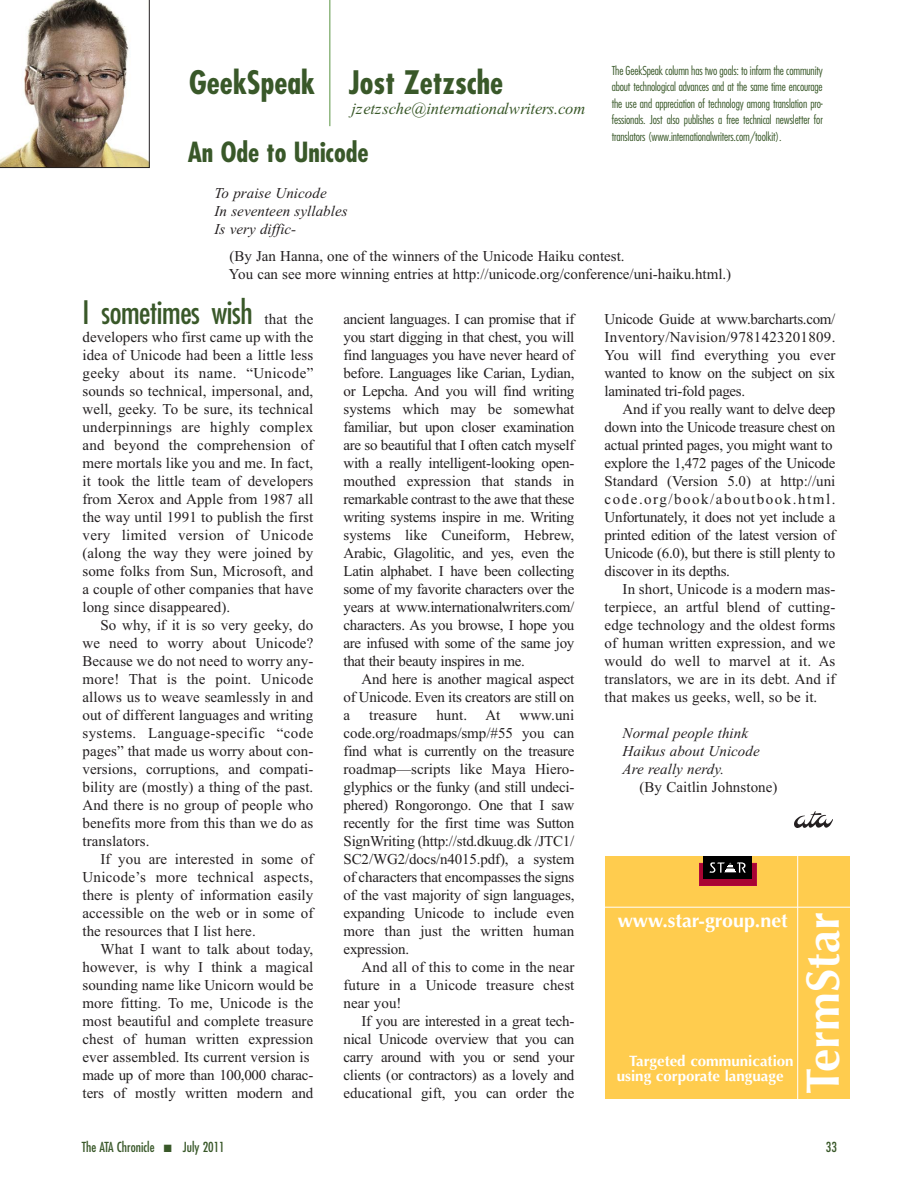
<style>
.page{position:relative;width:918px;height:1188px;background:#fff}
.page>*{position:absolute;margin:0;border:0;box-sizing:border-box;transform-origin:0 0}
.t1{font:700 46.95px "Optima";color:#fff}
.t2{font:700 condensed 31.5px "Futura";color:#395829}
.t3{font:condensed 31.5px "Futura";letter-spacing:-.01em;color:#395829}
.t4{font:700 condensed 27px "Futura";color:#395829}
.t5{font:700 19.5px "Optima";color:#fff}
.t6{font:italic 16.5px "Times New Roman";letter-spacing:-.005em;color:#395829}
.t7{font:15px/18px "Times New Roman";color:#231f20;text-align:justify}
.t8{font:15px/18px "Times New Roman";letter-spacing:-.02em;color:#231f20}
.t9{font:italic 15px/18px "Times New Roman";letter-spacing:.005em;color:#231f20}
.t10{font:700 15px/15.8px "Optima";color:#fff}
.t11{font:condensed 13.5px "Futura";color:#395829}
.t12{font:300 condensed 12px/16.5px "Futura Std";letter-spacing:-.015em;color:#395829;text-align:justify}
.s1{font-family:"Times New Roman";font-stretch:normal;font-size:15px;color:#231f20}
</style>
<div class="page">
<hr style="left:329px;top:0;width:1px;height:126px;background:#599441">
<img style="left:795px;top:812px;width:37px;height:15px">
<svg style="left:0;top:0;width:150px;height:168px"></svg>
<div style="left:605px;top:856px;width:244px;height:243px;background:#ffcc4e"></div>
<div style="left:704px;top:856px;width:48px;height:23px;background:#000"></div>
<svg style="left:699px;top:862px;width:57px;height:23px"></svg>
<hr style="left:605px;top:907px;width:244px;height:1px;background:#fff">
<hr style="left:797px;top:856px;width:1px;height:243px;background:#fff">
<p class="t12" style="left:612px;top:63px;width:213px">The GeekSpeak column has two goals: to inform the community about technological advances and at the same time encourage the use and appreciation of technology among translation pro&shy;fessionals. Jost also publishes a free technical newsletter for translators (www.internationalwriters.com/toolkit).</p>
<h2 class="t2" style="left:189px;top:69px;width:315px">GeekSpeak Jost Zetzsche</h2>
<p class="t6" style="left:352px;top:102px;width:235px">jzetzsche@internationalwriters.com</p>
<h3 class="t4" style="left:188px;top:141px;width:183px">An Ode to Unicode</h3>
<p class="t9" style="left:215px;top:185px;width:135px">To praise Unicode<br>In seventeen syllables<br>Is very diffic-</p>
<p class="t7" style="left:229px;top:248px;width:504px">(By Jan Hanna, one of the winners of the Unicode Haiku contest.<br>You can see more winning entries at http://unicode.org/conference/uni-haiku.html.)</p>
<h2 class="t3" style="left:82px;top:298px;width:232px">I sometimes wish <span class="s1">that the</span></h2>
<p class="t7" style="left:83px;top:329px;width:232px">developers who first came up with the idea of Unicode had been a little less geeky about its name. “Unicode” sounds so technical, impersonal, and, well, geeky. To be sure, its technical underpinnings are highly complex and beyond the comprehension of mere mortals like you and me. In fact, it took the little team of developers from Xerox and Apple from 1987 all the way until 1991 to publish the first very limited version of Unicode (along the way they were joined by some folks from Sun, Microsoft, and a couple of other companies that have long since disappeared).</p>
<p class="t7" style="left:83px;top:617px;width:232px;text-indent:18px">So why, if it is so very geeky, do we need to worry about Unicode?<br>Because we do not need to worry any&shy;more! That is the point. Unicode allows us to weave seamlessly in and out of different languages and writing systems. Language-specific “code pages” that made us worry about con&shy;versions, corruptions, and compati&shy;bility are (mostly) a thing of the past.<br>And there is no group of people who benefits more from this than we do as translators.</p>
<p class="t7" style="left:83px;top:851px;width:232px;text-indent:18px">If you are interested in some of Unicode’s more technical aspects, there is plenty of information easily accessible on the web or in some of the resources that I list here.</p>
<p class="t7" style="left:83px;top:941px;width:232px;text-align:left;text-indent:18px">What I want to talk about today, however, is why I think a magical sounding name like Unicorn would be more fitting. To me, Unicode is the most beautiful and complete treasure chest of human written expression ever assembled. Its current version is made up of more than 100,000 charac&shy;ters of mostly written modern and</p>
<p class="t7" style="left:344px;top:311px;width:232px">ancient languages. I can promise that if you start digging in that chest, you will find languages you have never heard of before. Languages like Carian, Lydian, or Lepcha. And you will find writing systems which may be somewhat familiar, but upon closer examination are so beautiful that I often catch myself with a really intelligent-looking open&shy;mouthed expression that stands in remarkable contrast to the awe that these writing systems inspire in me. Writing systems like Cuneiform, Hebrew, Arabic, Glagolitic, and yes, even the Latin alphabet. I have been collecting some of my favorite characters over the years at www.internationalwriters.com/ characters. As you browse, I hope you are infused with some of the same joy that their beauty inspires in me.</p>
<p class="t7" style="left:344px;top:671px;width:232px;text-indent:18px">And here is another magical aspect of Unicode. Even its creators are still on a</p>
<p class="t7" style="left:344px;top:707px;width:232px;text-indent:176px">www.uni code.org/roadmaps/smp/#55 you can find what is currently on the treasure roadmap—scripts like Maya Hiero&shy;glyphics or the funky (and still undeci&shy;phered) Rongorongo. One that I saw recently for the first time was Sutton SignWriting (http://std.dkuug.dk /JTC1/ SC2/WG2/docs/n4015.pdf), a system of characters that encompasses the signs of the vast majority of sign languages, expanding Unicode to include even more than just the written human expression.</p>
<p class="t7" style="left:344px;top:959px;width:232px;text-indent:18px">And all of this to come in the near future in a Unicode treasure chest near you!</p>
<p class="t7" style="left:344px;top:1013px;width:232px;text-indent:18px">If you are interested in a great tech&shy;nical Unicode overview that you can carry around with you or send your clients (or contractors) as a lovely and educational gift, you can order the</p>
<p class="t7" style="left:369px;top:707px;width:49px">treasure</p>
<p class="t7" style="left:436px;top:707px;width:66px">hunt. At</p>
<p class="t7" style="left:605px;top:311px;width:232px">Unicode Guide at www.barcharts.com/ Inventory/Navision/9781423201809.<br>You will find everything you ever wanted to know on the subject on six laminated tri-fold pages.</p>
<p class="t8" style="left:605px;top:401px;width:232px;text-indent:18px">And if you really want to delve deep down into the Unicode treasure chest on actual printed pages, you might want to explore the 1,472 pages of the Unicode Standard (Version 5.0) at http://uni code.org/book/aboutbook.html.<br>Unfortunately, it does not yet include a printed edition of the latest version of Unicode (6.0), but there is still plenty to discover in its depths.</p>
<p class="t7" style="left:605px;top:581px;width:232px;text-indent:18px">In short, Unicode is a modern mas&shy;terpiece, an artful blend of cutting&shy;edge technology and the oldest forms of human written expression, and we would do well to marvel at it. As translators, we are in its debt. And if that makes us geeks, well, so be it.</p>
<p class="t9" style="left:623px;top:725px;width:139px">Normal people think<br>Haikus about Unicode<br>Are really nerdy.</p>
<p class="t7" style="left:639px;top:779px;width:140px">(By Caitlin Johnstone)</p>
<h3 class="t5" style="left:618px;top:912px;width:172px">www.star-group.net</h3>
<p class="t10" style="left:617px;top:1054px;width:178px;text-indent:12px">Targeted communication using corporate language</p>
<h1 class="t1" style="left:803px;top:1094px;width:183px;rotate:-90deg">TermStar</h1>
<p class="t11" style="left:82px;top:1141px;width:145px">The ATA Chronicle ■ July 2011</p>
<p class="t11" style="left:826px;top:1141px;width:13px">33</p>
</div>
